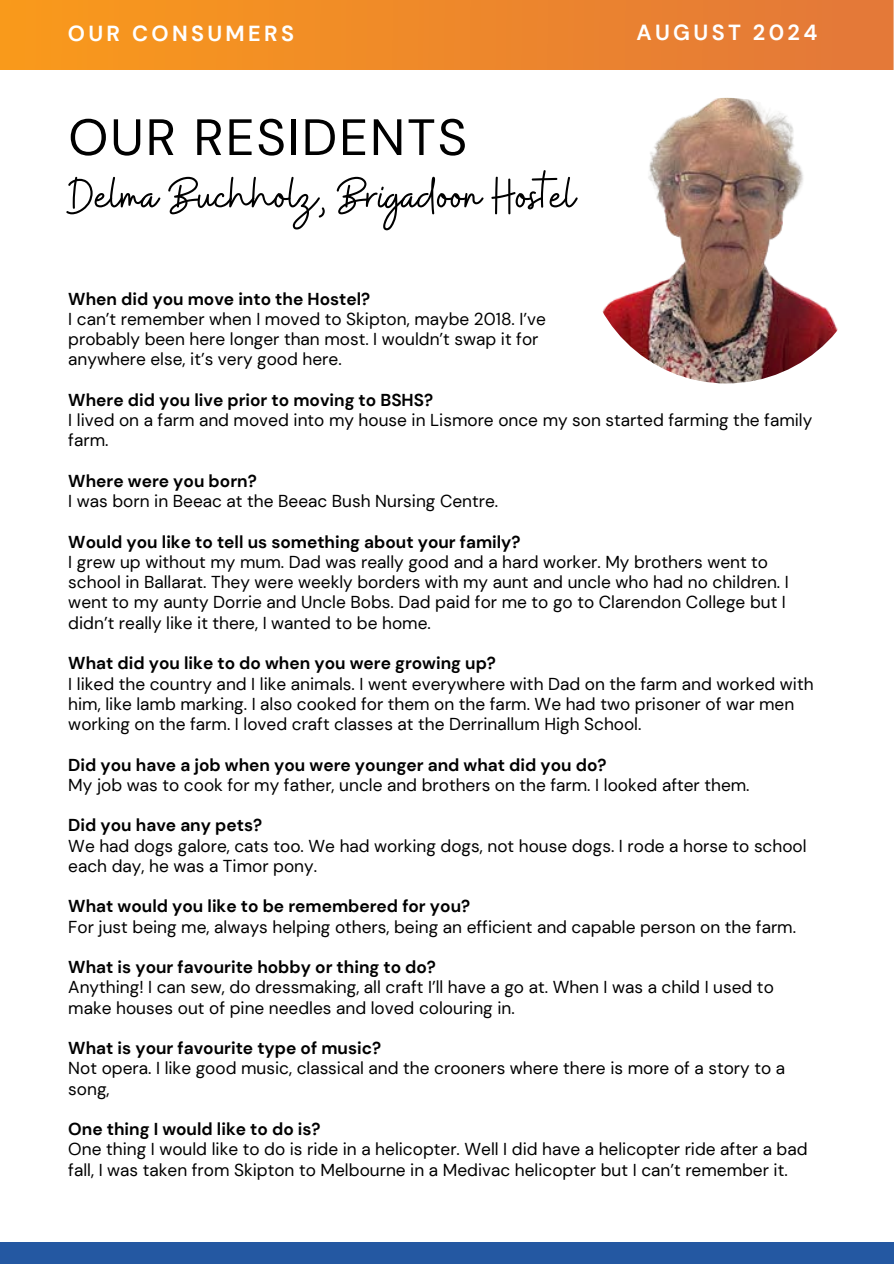
<style>
.page{position:relative;width:894px;height:1264px;background:#fff}
.page>*{position:absolute;margin:0;border:0;box-sizing:border-box;transform-origin:0 0}
.t1{font:52.2px "Buffalo";color:#000}
.t2{font:51px "DM Sans";letter-spacing:.04em;color:#000}
.t3{font:700 21.75px "DM Sans";letter-spacing:.155em;color:#fff}
.t4{font:17.25px/20.2px "DM Sans";color:#000}
.t5{font:700 17.25px "DM Sans";color:#000}
</style>
<div class="page">
<div style="left:0;top:1242px;width:893px;height:21px;background:#2458a2"></div>
<img style="left:583px;top:98px;width:286px;height:285px;border-radius:50%">
<svg style="left:0;top:0;width:893px;height:70px;background:#ee882a"></svg>
<p class="t3" style="left:68px;top:19px;width:227px">OUR CONSUMERS</p>
<p class="t3" style="left:636px;top:18px;width:182px">AUGUST 2024</p>
<p class="t2" style="left:68px;top:104px;width:400px">OUR RESIDENTS</p>
<p class="t1" style="left:68px;top:162px;width:508px">Delma Buchholz, Brigadoon Hostel</p>
<p class="t5" style="left:68px;top:287px;width:303px">When did you move into the Hostel?</p>
<p class="t4" style="left:68px;top:309px;width:479px">I can’t remember when I moved to Skipton, maybe 2018. I’ve</p>
<p class="t4" style="left:68px;top:329px;width:471px">probably been here longer than most. I wouldn’t swap it for</p>
<p class="t4" style="left:68px;top:349px;width:275px">anywhere else, it’s very good here.</p>
<h1 class="t5" style="left:68px;top:389px;width:366px">Where did you live prior to moving to BSHS?</h1>
<h2 class="t4" style="left:68px;top:410px;width:745px">I lived on a farm and moved into my house in Lismore once my son started farming the family farm.</h2>
<p class="t5" style="left:68px;top:470px;width:190px">Where were you born?</p>
<p class="t4" style="left:68px;top:491px;width:431px">I was born in Beeac at the Beeac Bush Nursing Centre.</p>
<p class="t5" style="left:68px;top:530px;width:454px">Would you like to tell us something about your family?</p>
<p class="t4" style="left:68px;top:552px;width:721px">I grew up without my mum. Dad was really good and a hard worker. My brothers went to school in Ballarat. They were weekly borders with my aunt and uncle who had no children. I went to my aunty Dorrie and Uncle Bobs. Dad paid for me to go to Clarendon College but I didn’t really like it there, I wanted to be home.</p>
<p class="t5" style="left:68px;top:652px;width:429px">What did you like to do when you were growing up?</p>
<p class="t4" style="left:68px;top:673px;width:746px">I liked the country and I like animals. I went everywhere with Dad on the farm and worked with him, like lamb marking. I also cooked for them on the farm. We had two prisoner of war men working on the farm. I loved craft classes at the Derrinallum High School.</p>
<p class="t5" style="left:68px;top:753px;width:539px">Did you have a job when you were younger and what did you do?</p>
<p class="t4" style="left:68px;top:774px;width:682px">My job was to cook for my father, uncle and brothers on the farm. I looked after them.</p>
<p class="t5" style="left:68px;top:814px;width:195px">Did you have any pets?</p>
<p class="t4" style="left:68px;top:835px;width:739px">We had dogs galore, cats too. We had working dogs, not house dogs. I rode a horse to school each day, he was a Timor pony.</p>
<p class="t5" style="left:68px;top:895px;width:403px">What would you like to be remembered for you?</p>
<p class="t4" style="left:68px;top:916px;width:729px">For just being me, always helping others, being an efficient and capable person on the farm.</p>
<p class="t5" style="left:68px;top:956px;width:369px">What is your favourite hobby or thing to do?</p>
<p class="t4" style="left:68px;top:977px;width:706px">Anything! I can sew, do dressmaking, all craft I’ll have a go at. When I was a child I used to make houses out of pine needles and loved colouring in.</p>
<p class="t5" style="left:68px;top:1037px;width:314px">What is your favourite type of music?</p>
<p class="t4" style="left:68px;top:1058px;width:718px">Not opera. I like good music, classical and the crooners where there is more of a story to a song,</p>
<p class="t5" style="left:68px;top:1118px;width:254px">One thing I would like to do is?</p>
<p class="t4" style="left:68px;top:1139px;width:740px">One thing I would like to do is ride in a helicopter. Well I did have a helicopter ride after a bad fall, I was taken from Skipton to Melbourne in a Medivac helicopter but I can’t remember it.</p>
</div>
